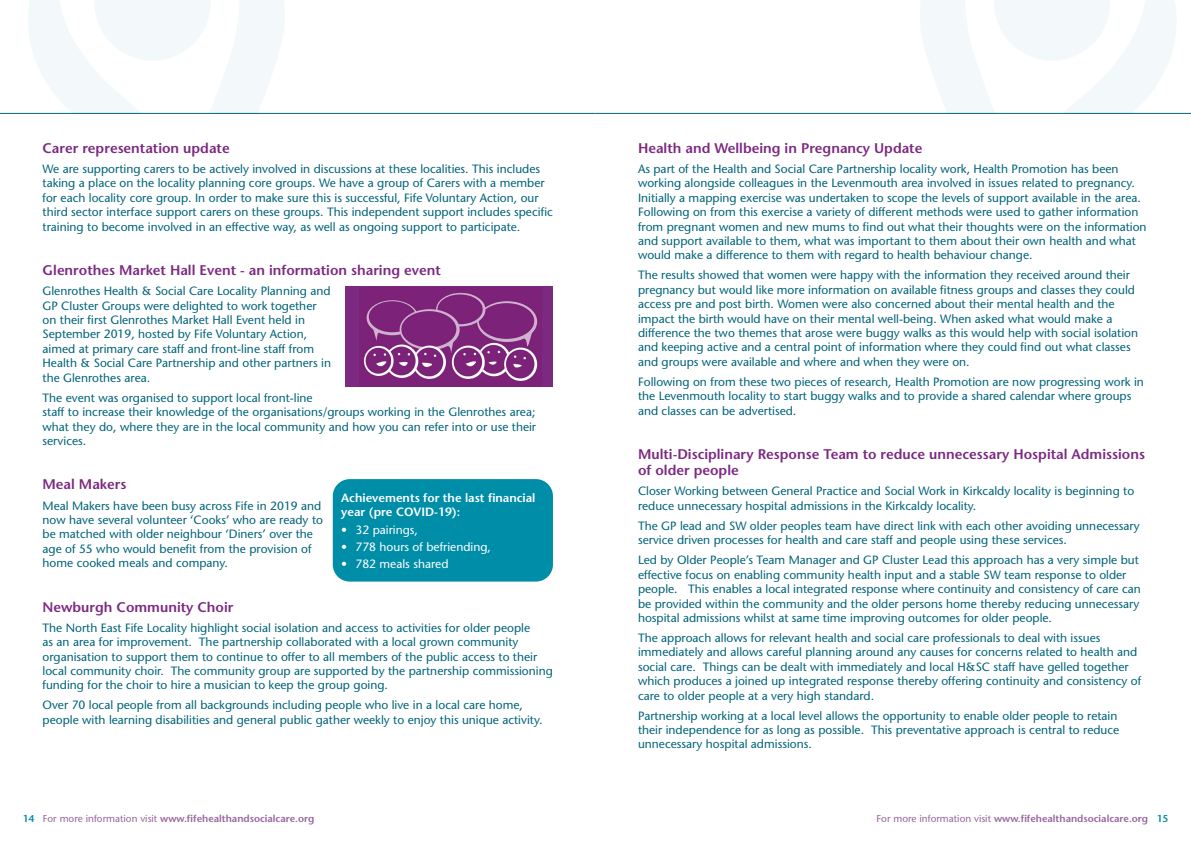
<style>
.page{position:relative;width:1191px;height:842px;background:#fff}
.page>*{position:absolute;margin:0;border:0;box-sizing:border-box;transform-origin:0 0}
.heading_4{font:600 14px/16px "Stone Sans";color:#7c2982}
.t1{font:12px/14.4px "Stone Sans";color:#006379}
.t2{font:12px "Stone Sans";color:#fff}
.t3{font:600 12px/14.4px "Stone Sans";color:#fff}
.t4{font:600 10px "Stone Sans";color:#98639e}
.s1{color:#008da8}
.s2{font-weight:400}
</style>
<div class="page">
<svg style="left:27px;top:0;width:259px;height:113px"></svg>
<svg style="left:918px;top:0;width:259px;height:113px"></svg>
<hr style="left:0;top:113px;width:595px;height:1px;background:#006379">
<hr style="left:595px;top:113px;width:596px;height:1px;background:#006379">
<div style="left:333px;top:479px;width:220px;height:103px;background:#008da8;border-radius:17px"></div>
<div style="left:346px;top:286px;width:207px;height:101px;background:#7c2982"></div>
<img style="left:363px;top:292px;width:176px;height:91px">
<p class="heading_4" style="left:43px;top:140px;width:189px">Carer representation update</p>
<p class="t1" style="left:43px;top:161px;width:512px">We are supporting carers to be actively involved in discussions at these localities. This includes taking a place on the locality planning core groups. We have a group of Carers with a member for each locality core group. In order to make sure this is successful, Fife Voluntary Action, our third sector interface support carers on these groups. This independent support includes specific training to become involved in an effective way, as well as ongoing support to participate.</p>
<p class="heading_4" style="left:43px;top:262px;width:400px">Glenrothes Market Hall Event - an information sharing event</p>
<p class="t1" style="left:43px;top:284px;width:290px">Glenrothes Health &amp; Social Care Locality Planning and GP Cluster Groups were delighted to work together on their first Glenrothes Market Hall Event held in September 2019, hosted by Fife Voluntary Action, aimed at primary care staff and front-line staff from Health &amp; Social Care Partnership and other partners in the Glenrothes area.</p>
<p class="t1" style="left:43px;top:390px;width:495px">The event was organised to support local front-line<br>staff to increase their knowledge of the organisations/groups working in the Glenrothes area; what they do, where they are in the local community and how you can refer into or use their services.</p>
<p class="heading_4" style="left:43px;top:476px;width:85px">Meal Makers</p>
<p class="t1" style="left:43px;top:498px;width:282px">Meal Makers have been busy across Fife in 2019 and now have several volunteer ‘Cooks’ who are ready to be matched with older neighbour ‘Diners’ over the age of 55 who would benefit from the provision of home cooked meals and company.</p>
<p class="heading_4" style="left:43px;top:599px;width:192px">Newburgh Community Choir</p>
<p class="t1" style="left:43px;top:620px;width:512px">The North East Fife Locality highlight social isolation and access to activities for older people<br>as an area for improvement. The partnership collaborated with a local grown community organisation to support them to continue to offer to all members of the public access to their local community choir. The community group are supported by the partnership commissioning funding for the choir to hire a musician to keep the group going.</p>
<p class="t1" style="left:43px;top:698px;width:501px">Over 70 local people from all backgrounds including people who live in a local care home, people with learning disabilities and general public gather weekly to enjoy this unique activity.</p>
<p class="t3" style="left:341px;top:490px;width:196px">Achievements for the last financial year (pre COVID-19):</p>
<p class="t2" style="left:341px;top:522px;width:78px">• 32 pairings,</p>
<p class="t2" style="left:341px;top:539px;width:151px">• 778 hours of befriending,</p>
<p class="t2" style="left:341px;top:557px;width:109px">• 782 meals shared</p>
<p class="heading_4" style="left:638px;top:140px;width:286px">Health and Wellbeing in Pregnancy Update</p>
<p class="t1" style="left:638px;top:161px;width:510px">As part of the Health and Social Care Partnership locality work, Health Promotion has been working alongside colleagues in the Levenmouth area involved in issues related to pregnancy.<br>Initially a mapping exercise was undertaken to scope the levels of support available in the area.<br>Following on from this exercise a variety of different methods were used to gather information from pregnant women and new mums to find out what their thoughts were on the information and support available to them, what was important to them about their own health and what would make a difference to them with regard to health behaviour change.</p>
<p class="t1" style="left:638px;top:268px;width:502px">The results showed that women were happy with the information they received around their pregnancy but would like more information on available fitness groups and classes they could access pre and post birth. Women were also concerned about their mental health and the impact the birth would have on their mental well-being. When asked what would make a difference the two themes that arose were buggy walks as this would help with social isolation and keeping active and a central point of information where they could find out what classes and groups were available and where and when they were on.</p>
<p class="t1" style="left:638px;top:374px;width:507px">Following on from these two pieces of research, Health Promotion are now progressing work in the Levenmouth locality to start buggy walks and to provide a shared calendar where groups and classes can be advertised.</p>
<p class="heading_4" style="left:638px;top:446px;width:508px">Multi-Disciplinary Response Team to reduce unnecessary Hospital Admissions of older people</p>
<p class="t1" style="left:638px;top:484px;width:498px">Closer Working between General Practice and Social Work in Kirkcaldy locality is beginning to reduce unnecessary hospital admissions in the Kirkcaldy locality.</p>
<p class="t1" style="left:638px;top:518px;width:503px">The GP lead and SW older peoples team have direct link with each other avoiding unnecessary service driven processes for health and care staff and people using these services.</p>
<p class="t1" style="left:638px;top:553px;width:504px">Led by Older People’s Team Manager and GP Cluster Lead this approach has a very simple but effective focus on enabling community health input and a stable SW team response to older people. This enables a local integrated response where continuity and consistency of care can be provided within the community and the older persons home thereby reducing unnecessary hospital admissions whilst at same time improving outcomes for older people.</p>
<p class="t1" style="left:638px;top:630px;width:505px">The approach allows for relevant health and social care professionals to deal with issues immediately and allows careful planning around any causes for concerns related to health and social care. Things can be dealt with immediately and local H&amp;SC staff have gelled together which produces a joined up integrated response thereby offering continuity and consistency of care to older people at a very high standard.</p>
<p class="t1" style="left:638px;top:708px;width:483px">Partnership working at a local level allows the opportunity to enable older people to retain their independence for as long as possible. This preventative approach is central to reduce unnecessary hospital admissions.</p>
<p class="t4" style="left:23px;top:812px;width:293px"><span class="s1">14</span> <span class="s2">For more information visit</span> www.fifehealthandsocialcare.org</p>
<p class="t4" style="left:876px;top:812px;width:293px"><span class="s2">For more information visit</span> www.fifehealthandsocialcare.org <span class="s1">15</span></p>
</div>
